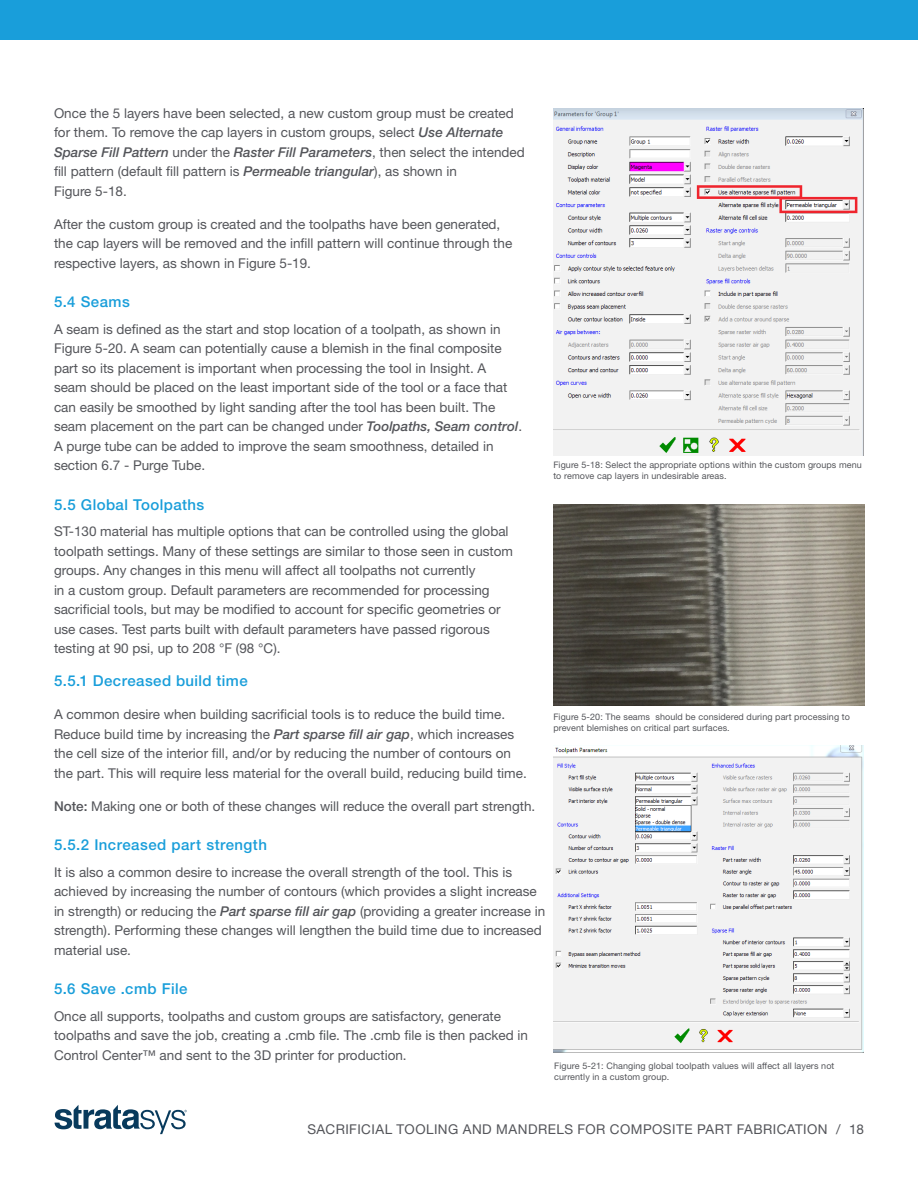
<style>
.page{position:relative;width:918px;height:1188px;background:#fff}
.page>*{position:absolute;margin:0;border:0;box-sizing:border-box;transform-origin:0 0}
.CONT_-_Body_Subhead{font:500 15px "Helvetica Neue LT Std";letter-spacing:.025em;color:#199eda}
.CONT_-_Body{font:500 15px "Helvetica Neue LT Std";letter-spacing:.03em;color:#199eda}
.CONT_-_Body-2{font:13.5px/19.5px "Helvetica Neue LT Std";color:#54555a}
.CONT_-_Body-3{font:13.5px "Helvetica Neue LT Std";letter-spacing:.035em;color:#54555a}
.CONT_-_Image_Caption{font:9px/10.5px "Helvetica Neue LT Std";letter-spacing:.01em;color:#54555a}
.s1{font-weight:500;font-style:italic}
.s2{font-weight:500}
</style>
<div class="page">
<div style="left:0;top:0;width:918px;height:40px;background:#199eda"></div>
<svg style="left:55px;top:1105px;width:132px;height:29px"></svg>
<img style="left:553px;top:745px;width:310px;height:307px">
<img style="left:553px;top:108px;width:310px;height:347px">
<img style="left:553px;top:504px;width:311px;height:202px">
<p class="CONT_-_Body-2" style="left:54px;top:103px;width:472px">Once the 5 layers have been selected, a new custom group must be created for them. To remove the cap layers in custom groups, select <span class="s1">Use Alternate Sparse Fill Pattern</span> under the <span class="s1">Raster Fill Parameters</span>, then select the intended fill pattern (default fill pattern is <span class="s1">Permeable triangular</span>), as shown in<br>Figure 5-18.</p>
<p class="CONT_-_Body-2" style="left:54px;top:214px;width:460px">After the custom group is created and the toolpaths have been generated, the cap layers will be removed and the infill pattern will continue through the respective layers, as shown in Figure 5-19.</p>
<p class="CONT_-_Body_Subhead" style="left:54px;top:293px;width:77px">5.4 Seams</p>
<p class="CONT_-_Body-2" style="left:54px;top:319px;width:470px">A seam is defined as the start and stop location of a toolpath, as shown in Figure 5-20. A seam can potentially cause a blemish in the final composite part so its placement is important when processing the tool in Insight. A seam should be placed on the least important side of the tool or a face that can easily be smoothed by light sanding after the tool has been built. The seam placement on the part can be changed under <span class="s1">Toolpaths, Seam control</span>.<br>A purge tube can be added to improve the seam smoothness, detailed in section 6.7 - Purge Tube.</p>
<p class="CONT_-_Body_Subhead" style="left:54px;top:496px;width:152px">5.5 Global Toolpaths</p>
<p class="CONT_-_Body-2" style="left:54px;top:521px;width:461px">ST-130 material has multiple options that can be controlled using the global toolpath settings. Many of these settings are similar to those seen in custom groups. Any changes in this menu will affect all toolpaths not currently<br>in a custom group. Default parameters are recommended for processing sacrificial tools, but may be modified to account for specific geometries or use cases. Test parts built with default parameters have passed rigorous testing at 90 psi, up to 208 °F (98 °C).</p>
<p class="CONT_-_Body" style="left:54px;top:672px;width:195px">5.5.1 Decreased build time</p>
<p class="CONT_-_Body-2" style="left:54px;top:704px;width:474px">A common desire when building sacrificial tools is to reduce the build time.<br>Reduce build time by increasing the <span class="s1">Part sparse fill air gap</span>, which increases the cell size of the interior fill, and/or by reducing the number of contours on the part. This will require less material for the overall build, reducing build time.</p>
<p class="CONT_-_Body-2" style="left:54px;top:796px;width:483px"><span class="s2">Note:</span> Making one or both of these changes will reduce the overall part strength.</p>
<p class="CONT_-_Body_Subhead" style="left:54px;top:836px;width:214px">5.5.2 Increased part strength</p>
<p class="CONT_-_Body-2" style="left:54px;top:862px;width:493px">It is also a common desire to increase the overall strength of the tool. This is achieved by increasing the number of contours (which provides a slight increase in strength) or reducing the <span class="s1">Part sparse fill air gap</span> (providing a greater increase in strength). Performing these changes will lengthen the build time due to increased material use.</p>
<p class="CONT_-_Body_Subhead" style="left:54px;top:980px;width:135px">5.6 Save .cmb File</p>
<p class="CONT_-_Body-2" style="left:54px;top:1006px;width:476px">Once all supports, toolpaths and custom groups are satisfactory, generate toolpaths and save the job, creating a .cmb file. The .cmb file is then packed in<br>Control Center™ and sent to the 3D printer for production.</p>
<p class="CONT_-_Image_Caption" style="left:553px;top:460px;width:310px">Figure 5-18: Select the appropriate options within the custom groups menu to remove cap layers in undesirable areas.</p>
<p class="CONT_-_Image_Caption" style="left:553px;top:712px;width:298px">Figure 5-20: The seams should be considered during part processing to prevent blemishes on critical part surfaces.</p>
<p class="CONT_-_Image_Caption" style="left:554px;top:1061px;width:282px">Figure 5-21: Changing global toolpath values will affect all layers not currently in a custom group.</p>
<p class="CONT_-_Body-3" style="left:307px;top:1121px;width:558px">SACRIFICIAL TOOLING AND MANDRELS FOR COMPOSITE PART FABRICATION / 18</p>
</div>
